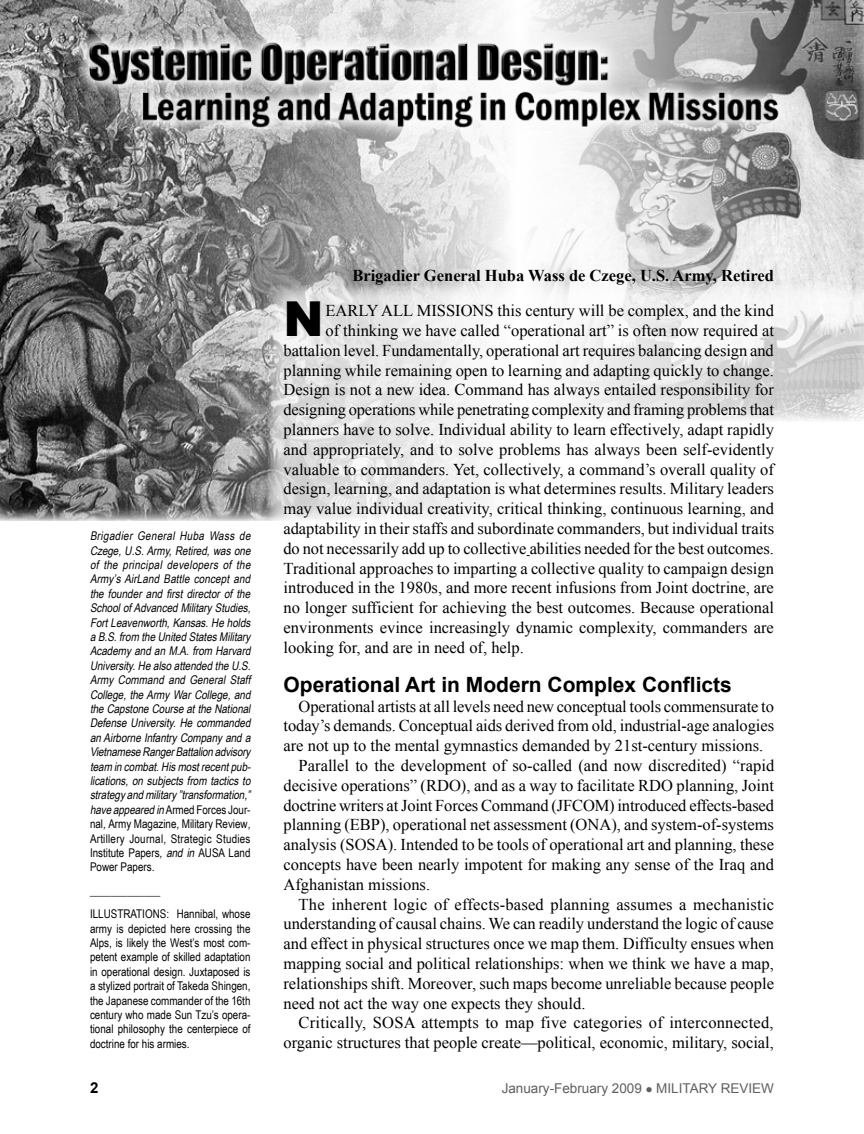
<style>
.page{position:relative;width:864px;height:1134px;background:#fff}
.page>*{position:absolute;margin:0;border:0;box-sizing:border-box;transform-origin:0 0}
.fob_Drop_Cap{font:900 48.15px "Arial";color:#000}
.subhead{font:700 21px "Arial";color:#000}
.fob_Drop_Cap-2{font:16.5px "Times New Roman";color:#000}
.fob{font:16.5px/19.8px "Times New Roman";color:#000;text-align:justify}
.author_byline{font:700 16.5px "Times New Roman";color:#000}
.subhead-2{font:700 15px "Arial";color:#000}
.subhead-3{font:13.5px "Arial";color:#5e5f5f}
.bio{font:italic 12px/14.4px "Arial Narrow";color:#000}
.bio-2{font:12px/14.4px "Arial Narrow";color:#000;text-align:justify}
.s1{font-style:normal}
</style>
<div class="page">
<img style="left:0;top:0;width:508px;height:521px">
<img style="left:532px;top:0;width:332px;height:285px">
<img style="left:78px;top:35px;width:711px;height:105px">
<svg style="left:268px;top:285px;width:596px;height:236px"></svg>
<p class="bio" style="left:90px;top:528px;width:165px">Brigadier General Huba Wass de Czege,U.S.Army,Retired,wasone of the principal developers of the Army’s AirLand Battle concept and the founder and first director of the SchoolofAdvancedMilitaryStudies, FortLeavenworth,Kansas.Heholds aB.S.from theUnitedStatesMilitary AcademyandanM.A.from Harvard University.HealsoattendedtheU.S.<br>Army Command and General Staff College,theArmyWarCollege,and theCapstoneCourseattheNational Defense University. He commanded anAirborneInfantryCompanyanda VietnameseRangerBattalionadvisory team incombat.Hismostrecentpub&shy;lications, on subjects from tactics to strategyandmilitary”transformation,” haveappearedin<span class="s1">Armed Forces Jour&shy;nal</span>,<span class="s1">Army Magazine</span>,<span class="s1">Military Review</span>, <span class="s1">Artillery Journal</span>, <span class="s1">Strategic Studies Institute Papers</span>, and in <span class="s1">AUSA Land Power Papers</span>.</p>
<p class="bio" style="left:90px;top:883px;width:75px">_____________</p>
<p class="bio-2" style="left:90px;top:906px;width:162px">ILLUSTRATIONS: Hannibal, whose army is depicted here crossing the Alps, is likely the West’s most com&shy;petent example of skilled adaptation in operational design. Juxtaposed is a stylized portrait of Takeda Shingen, the Japanese commander of the 16th century who made Sun Tzu’s opera&shy;tional philosophy the centerpiece of doctrine for his armies.</p>
<p class="author_byline" style="left:352px;top:264px;width:423px">Brigadier General Huba Wass de Czege, U.S. Army, Retired</p>
<p class="fob_Drop_Cap" style="left:284px;top:284px;width:42px">N</p>
<p class="fob_Drop_Cap-2" style="left:326px;top:300px;width:450px">early all missions this century will be complex, and the kind</p>
<p class="fob_Drop_Cap-2" style="left:326px;top:319px;width:450px">of thinking we have called “operational art” is often now required at</p>
<p class="fob_Drop_Cap-2" style="left:284px;top:339px;width:492px">battalion level. Fundamentally, operational art requires balancing design and</p>
<p class="fob_Drop_Cap-2" style="left:284px;top:359px;width:492px">planning while remaining open to learning and adapting quickly to change.</p>
<p class="fob_Drop_Cap-2" style="left:284px;top:379px;width:492px">Design is not a new idea. Command has always entailed responsibility for</p>
<p class="fob_Drop_Cap-2" style="left:284px;top:399px;width:492px">designing operations while penetrating complexity and framing problems that</p>
<p class="fob_Drop_Cap-2" style="left:284px;top:418px;width:492px">planners have to solve. Individual ability to learn effectively, adapt rapidly</p>
<p class="fob_Drop_Cap-2" style="left:284px;top:438px;width:492px">and appropriately, and to solve problems has always been self-evidently</p>
<p class="fob_Drop_Cap-2" style="left:284px;top:458px;width:492px">valuable to commanders. Yet, collectively, a command’s overall quality of</p>
<p class="fob_Drop_Cap-2" style="left:284px;top:478px;width:492px">design, learning, and adaptation is what determines results. Military leaders</p>
<p class="fob_Drop_Cap-2" style="left:284px;top:498px;width:492px">may value individual creativity, critical thinking, continuous learning, and</p>
<p class="fob_Drop_Cap-2" style="left:284px;top:517px;width:492px">adaptability in their staffs and subordinate commanders, but individual traits</p>
<p class="fob_Drop_Cap-2" style="left:284px;top:537px;width:492px">do not necessarily add up to collective abilities needed for the best outcomes.</p>
<p class="fob_Drop_Cap-2" style="left:284px;top:557px;width:492px">Traditional approaches to imparting a collective quality to campaign design</p>
<p class="fob_Drop_Cap-2" style="left:284px;top:577px;width:492px">introduced in the 1980s, and more recent infusions from Joint doctrine, are</p>
<p class="fob_Drop_Cap-2" style="left:284px;top:597px;width:492px">no longer sufficient for achieving the best outcomes. Because operational</p>
<p class="fob_Drop_Cap-2" style="left:284px;top:616px;width:492px">environments evince increasingly dynamic complexity, commanders are</p>
<p class="fob_Drop_Cap-2" style="left:284px;top:636px;width:242px">looking for, and are in need of, help.</p>
<p class="subhead" style="left:284px;top:671px;width:450px">Operational Art in Modern Complex Conflicts</p>
<p class="fob" style="left:284px;top:696px;width:492px;text-indent:15px">Operational artists at all levels need new conceptual tools commensurate to today’s demands. Conceptual aids derived from old, industrial-age analogies are not up to the mental gymnastics demanded by 21st-century missions.</p>
<p class="fob" style="left:284px;top:755px;width:492px;text-indent:15px">Parallel to the development of so-called (and now discredited) “rapid decisive operations” (RDO), and as a way to facilitate RDO planning, joint doctrine writers at Joint Forces Command (JFCOM) introduced effects-based planning (EBP), operational net assessment (ONA</p>
<p class="fob" style="left:611px;top:815px;width:164px">), and system-of-systems</p>
<p class="fob" style="left:284px;top:835px;width:492px;text-indent:104px">). Intended to be tools of operational art and planning, these concepts have been nearly impotent for making any sense of the Iraq and Afghanistan missions.</p>
<p class="fob" style="left:284px;top:894px;width:492px;text-indent:15px">The inherent logic of effects-based planning assumes a mechanistic understanding of causal chains. We can readily understand the logic of cause and effect in physical structures once we map them. Difficulty ensues when mapping social and political relationships: when we think we have a map, relationships shift. Moreover, such maps become unreliable because people need not act the way one expects they should.</p>
<p class="fob" style="left:299px;top:1013px;width:86px">Critically, SOSA</p>
<p class="fob" style="left:284px;top:835px;width:74px">analysis (SOSA</p>
<p class="fob" style="left:284px;top:1013px;width:492px;text-align:right">attempts to map five categories of interconnected,<br>organic structures that people create—political, economic, military, social,</p>
<p class="subhead-2" style="left:90px;top:1078px;width:10px">2</p>
<p class="subhead-3" style="left:502px;top:1080px;width:274px">January-February 2009 ● Military Review</p>
</div>
